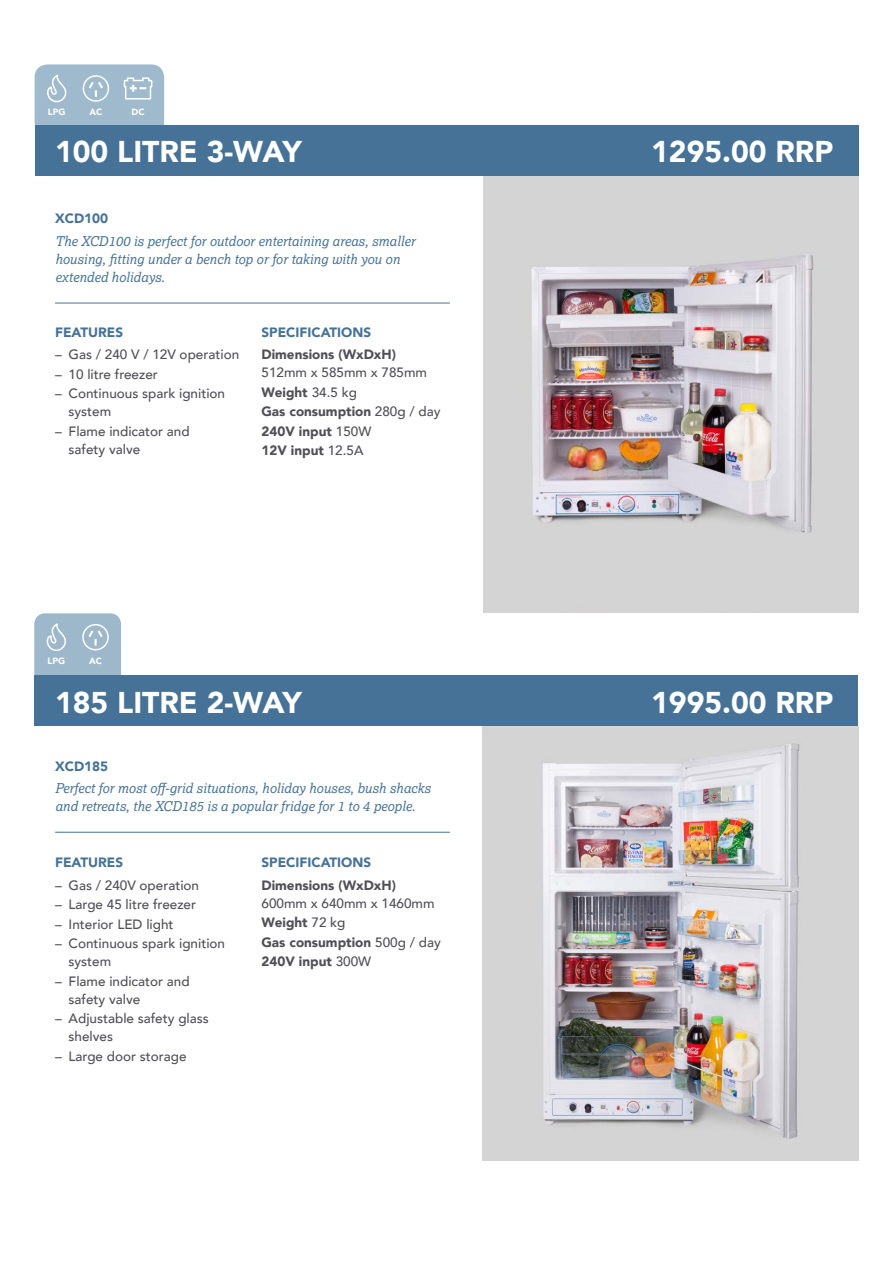
<style>
.page{position:relative;width:893px;height:1263px;background:#fff}
.page>*{position:absolute;margin:0;border:0;box-sizing:border-box;transform-origin:0 0}
.t1{font:900 30px "Avenir";color:#fff}
.t2{font:500 13.5px/19.5px "Avenir";color:#504f56}
.t3{font:italic 13.5px/18px "Lexia";color:#467297}
.t4{font:900 13.5px "Avenir";color:#467297}
.t5{font:900 13.5px "Avenir";color:#504f56}
.t6{font:900 9px "Avenir";color:#fff}
.s1{font-weight:900}
</style>
<div class="page">
<div style="left:34px;top:613px;width:87px;height:71px;background:#9eb8cb;border-radius:11px"></div>
<svg style="left:47px;top:623px;width:19px;height:28px"></svg>
<div style="left:82px;top:624px;width:27px;height:26px;border:2px solid #fff;border-radius:50%"></div>
<svg style="left:88px;top:631px;width:15px;height:15px"></svg>
<div style="left:35px;top:64px;width:129px;height:72px;background:#a0bacd;border-radius:13px"></div>
<img style="left:483px;top:176px;width:375px;height:436px">
<img style="left:483px;top:726px;width:375px;height:434px">
<div style="left:35px;top:125px;width:823px;height:51px;background:#467297"></div>
<div style="left:34px;top:675px;width:824px;height:51px;background:#467297"></div>
<hr style="left:55px;top:832px;width:395px;height:1px;background:#467297">
<hr style="left:55px;top:303px;width:395px;height:1px;background:#467297">
<svg style="left:47px;top:75px;width:20px;height:27px"></svg>
<div style="left:83px;top:75px;width:26px;height:27px;border:2px solid #fff;border-radius:50%"></div>
<svg style="left:89px;top:82px;width:14px;height:15px"></svg>
<svg style="left:123px;top:77px;width:30px;height:23px"></svg>
<p class="t6" style="left:48px;top:105px;width:19px">LPG</p>
<p class="t6" style="left:89px;top:105px;width:14px">AC</p>
<p class="t6" style="left:132px;top:105px;width:14px">DC</p>
<h1 class="t1" style="left:55px;top:125px;width:248px">100 LITRE 3-WAY</h1>
<h1 class="t1" style="left:651px;top:125px;width:184px">1295.00 RRP</h1>
<p class="t4" style="left:55px;top:207px;width:55px">XCD100</p>
<p class="t3" style="left:55px;top:231px;width:362px">The XCD100 is perfect for outdoor entertaining areas, smaller housing, fitting under a bench top or for taking with you on extended holidays.</p>
<p class="t4" style="left:55px;top:321px;width:70px">FEATURES</p>
<p class="t2" style="left:55px;top:344px;width:186px">– Gas / 240 V / 12V operation</p>
<p class="t2" style="left:55px;top:363px;width:104px">– 10 litre freezer</p>
<p class="t2" style="left:69px;top:384px;width:158px;line-height:18px;text-indent:-14px">– Continuous spark ignition system</p>
<p class="t2" style="left:69px;top:421px;width:123px;line-height:18px;text-indent:-14px">– Flame indicator and safety valve</p>
<p class="t4" style="left:261px;top:320px;width:111px">SPECIFICATIONS</p>
<p class="t5" style="left:261px;top:343px;width:136px">Dimensions (WxDxH)</p>
<p class="t2" style="left:261px;top:362px;width:181px">512mm x 585mm x 785mm<br><span class="s1">Weight</span> 34.5 kg<br><span class="s1">Gas consumption</span> 280g / day<br><span class="s1">240V input</span> 150W<br><span class="s1">12V input</span> 12.5A</p>
<p class="t6" style="left:48px;top:653px;width:19px">LPG</p>
<p class="t6" style="left:89px;top:653px;width:14px">AC</p>
<h1 class="t1" style="left:55px;top:677px;width:248px">185 LITRE 2-WAY</h1>
<h1 class="t1" style="left:651px;top:677px;width:184px">1995.00 RRP</h1>
<p class="t4" style="left:55px;top:754px;width:55px">XCD185</p>
<p class="t3" style="left:55px;top:778px;width:377px">Perfect for most off-grid situations, holiday houses, bush shacks and retreats, the XCD185 is a popular fridge for 1 to 4 people.</p>
<p class="t4" style="left:55px;top:851px;width:70px">FEATURES</p>
<p class="t2" style="left:55px;top:874px;width:146px">– Gas / 240V operation</p>
<p class="t2" style="left:55px;top:894px;width:143px">– Large 45 litre freezer</p>
<p class="t2" style="left:55px;top:913px;width:120px">– Interior LED light</p>
<p class="t2" style="left:69px;top:934px;width:158px;line-height:18px;text-indent:-14px">– Continuous spark ignition system</p>
<p class="t2" style="left:69px;top:971px;width:123px;line-height:18px;text-indent:-14px">– Flame indicator and safety valve</p>
<p class="t2" style="left:69px;top:1009px;width:142px;line-height:18px;text-indent:-14px">– Adjustable safety glass shelves</p>
<p class="t2" style="left:55px;top:1045px;width:133px">– Large door storage</p>
<p class="t4" style="left:261px;top:851px;width:111px">SPECIFICATIONS</p>
<p class="t5" style="left:261px;top:873px;width:136px">Dimensions (WxDxH)</p>
<p class="t2" style="left:261px;top:892px;width:181px">600mm x 640mm x 1460mm<br><span class="s1">Weight</span> 72 kg<br><span class="s1">Gas consumption</span> 500g / day<br><span class="s1">240V input</span> 300W</p>
</div>
